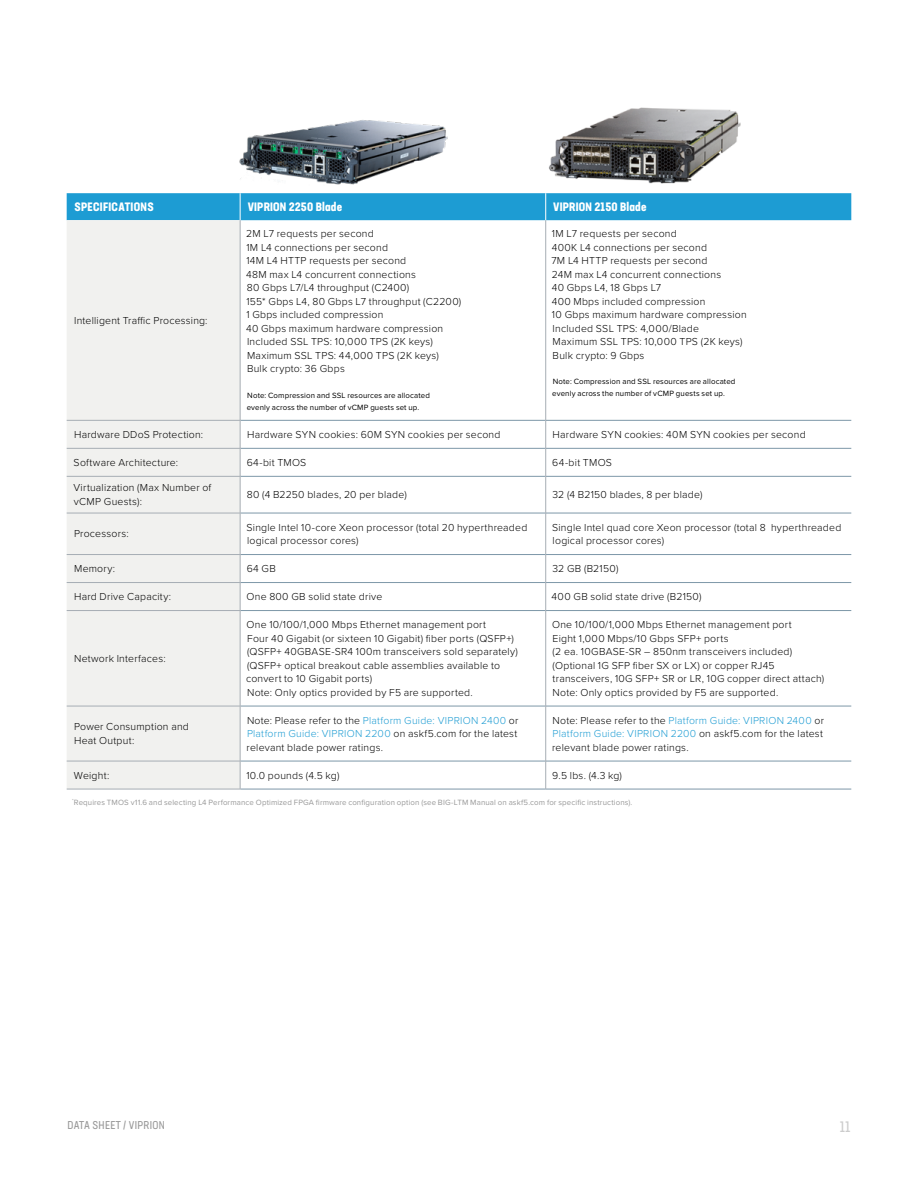
<style>
.page{position:relative;width:918px;height:1188px;background:#fff}
.page>*{position:absolute;margin:0;border:0;box-sizing:border-box;transform-origin:0 0}
.t1{font:condensed 15px "Neusa Next Std";color:#ccc}
.t2{font:700 condensed 12px "Neusa Next Std";letter-spacing:.02em;color:#fff}
.t3{font:condensed 11.25px "Neusa Next Std";letter-spacing:.02em;color:#999}
.t4{font:300 10.5px/13.5px "Proxima Nova";letter-spacing:.02em;color:#000}
.t5{font:7.8px/12px "Proxima Nova";letter-spacing:.015em;color:#000}
.t6{font:7.8px "Proxima Nova";letter-spacing:.015em;color:#999}
.s1{color:#1d9cd3}
</style>
<div class="page">
<img style="left:549px;top:107px;width:192px;height:77px">
<img style="left:239px;top:120px;width:209px;height:65px">
<div style="left:67px;top:220px;width:173px;height:569px;background:#f1f1ef"></div>
<hr style="left:240px;top:420px;width:306px;height:1px;background:#7d97a8">
<hr style="left:546px;top:420px;width:305px;height:1px;background:#7d97a8">
<hr style="left:240px;top:448px;width:306px;height:1px;background:#7d97a8">
<hr style="left:546px;top:448px;width:305px;height:1px;background:#7d97a8">
<hr style="left:240px;top:476px;width:306px;height:1px;background:#7d97a8">
<hr style="left:546px;top:476px;width:305px;height:1px;background:#7d97a8">
<hr style="left:240px;top:513px;width:306px;height:1px;background:#7d97a8">
<hr style="left:546px;top:513px;width:305px;height:1px;background:#7d97a8">
<hr style="left:240px;top:554px;width:306px;height:1px;background:#7d97a8">
<hr style="left:546px;top:554px;width:305px;height:1px;background:#7d97a8">
<hr style="left:240px;top:582px;width:306px;height:1px;background:#7d97a8">
<hr style="left:546px;top:582px;width:305px;height:1px;background:#7d97a8">
<hr style="left:240px;top:610px;width:306px;height:1px;background:#7d97a8">
<hr style="left:546px;top:610px;width:305px;height:1px;background:#7d97a8">
<hr style="left:240px;top:706px;width:306px;height:1px;background:#7d97a8">
<hr style="left:546px;top:706px;width:305px;height:1px;background:#7d97a8">
<hr style="left:240px;top:761px;width:306px;height:1px;background:#7d97a8">
<hr style="left:546px;top:761px;width:305px;height:1px;background:#7d97a8">
<hr style="left:240px;top:789px;width:306px;height:1px;background:#7d97a8">
<hr style="left:546px;top:789px;width:305px;height:1px;background:#7d97a8">
<div style="left:67px;top:193px;width:784px;height:27px;background:#1d9cd3"></div>
<hr style="left:240px;top:220px;width:1px;height:200px;background:#a6adb4">
<hr style="left:545px;top:220px;width:1px;height:200px;background:#a6adb4">
<svg style="left:240px;top:421px;width:1px;height:55px"></svg>
<svg style="left:545px;top:420px;width:1px;height:56px"></svg>
<hr style="left:240px;top:477px;width:1px;height:36px;background:#a6adb4">
<hr style="left:545px;top:476px;width:1px;height:37px;background:#a6adb4">
<hr style="left:240px;top:513px;width:1px;height:41px;background:#a6adb4">
<hr style="left:545px;top:513px;width:1px;height:42px;background:#a6adb4">
<svg style="left:240px;top:555px;width:1px;height:55px"></svg>
<svg style="left:545px;top:555px;width:1px;height:56px"></svg>
<hr style="left:240px;top:611px;width:1px;height:95px;background:#a6adb4">
<hr style="left:545px;top:611px;width:1px;height:95px;background:#a6adb4">
<hr style="left:240px;top:706px;width:1px;height:55px;background:#a6adb4">
<hr style="left:545px;top:706px;width:1px;height:55px;background:#a6adb4">
<svg style="left:240px;top:761px;width:1px;height:28px"></svg>
<svg style="left:545px;top:761px;width:1px;height:28px"></svg>
<hr style="left:67px;top:420px;width:173px;height:1px;background:#a6adb4">
<hr style="left:67px;top:448px;width:173px;height:1px;background:#a6adb4">
<hr style="left:67px;top:476px;width:173px;height:1px;background:#a6adb4">
<hr style="left:67px;top:513px;width:173px;height:1px;background:#a6adb4">
<hr style="left:67px;top:554px;width:173px;height:1px;background:#a6adb4">
<hr style="left:67px;top:582px;width:173px;height:1px;background:#a6adb4">
<hr style="left:67px;top:610px;width:173px;height:1px;background:#a6adb4">
<hr style="left:67px;top:706px;width:173px;height:1px;background:#a6adb4">
<hr style="left:67px;top:761px;width:173px;height:1px;background:#a6adb4">
<hr style="left:67px;top:789px;width:173px;height:1px;background:#a6adb4">
<p class="t2" style="left:75px;top:199px;width:81px">SPECIFICATIONS</p>
<p class="t2" style="left:248px;top:199px;width:96px">VIPRION 2250 Blade</p>
<p class="t2" style="left:553px;top:199px;width:95px">VIPRION 2150 Blade</p>
<p class="t4" style="left:74px;top:313px;width:135px">Intelligent Traffic Processing:</p>
<p class="t4" style="left:246px;top:227px;width:217px">2M L7 requests per second<br>1M L4 connections per second<br>14M L4 HTTP requests per second<br>48M max L4 concurrent connections<br>80 Gbps L7/L4 throughput (C2400)<br>155* Gbps L4, 80 Gbps L7 throughput (C2200)<br>1 Gbps included compression<br>40 Gbps maximum hardware compression<br>Included SSL TPS: 10,000 TPS (2K keys)<br>Maximum SSL TPS: 44,000 TPS (2K keys)<br>Bulk crypto: 36 Gbps</p>
<p class="t5" style="left:247px;top:389px;width:185px">Note: Compression and SSL resources are allocated evenly across the number of vCMP guests set up.</p>
<p class="t4" style="left:551px;top:227px;width:197px">1M L7 requests per second<br>400K L4 connections per second<br>7M L4 HTTP requests per second<br>24M max L4 concurrent connections<br>40 Gbps L4, 18 Gbps L7<br>400 Mbps included compression<br>10 Gbps maximum hardware compression<br>Included SSL TPS: 4,000/Blade<br>Maximum SSL TPS: 10,000 TPS (2K keys)<br>Bulk crypto: 9 Gbps</p>
<p class="t5" style="left:552px;top:375px;width:185px">Note: Compression and SSL resources are allocated evenly across the number of vCMP guests set up.</p>
<p class="t4" style="left:74px;top:427px;width:131px">Hardware DDoS Protection:</p>
<p class="t4" style="left:247px;top:427px;width:255px">Hardware SYN cookies: 60M SYN cookies per second</p>
<p class="t4" style="left:553px;top:427px;width:255px">Hardware SYN cookies: 40M SYN cookies per second</p>
<p class="t4" style="left:74px;top:455px;width:106px">Software Architecture:</p>
<p class="t4" style="left:247px;top:455px;width:61px">64-bit TMOS</p>
<p class="t4" style="left:552px;top:455px;width:61px">64-bit TMOS</p>
<p class="t4" style="left:74px;top:481px;width:139px">Virtualization (Max Number of vCMP Guests):</p>
<p class="t4" style="left:247px;top:487px;width:161px">80 (4 B2250 blades, 20 per blade)</p>
<p class="t4" style="left:552px;top:487px;width:152px">32 (4 B2150 blades, 8 per blade)</p>
<p class="t4" style="left:74px;top:526px;width:56px">Processors:</p>
<p class="t4" style="left:247px;top:520px;width:282px">Single Intel 10-core Xeon processor (total 20 hyperthreaded logical processor cores)</p>
<p class="t4" style="left:552px;top:520px;width:291px">Single Intel quad core Xeon processor (total 8 hyperthreaded logical processor cores)</p>
<p class="t4" style="left:74px;top:561px;width:43px">Memory:</p>
<p class="t4" style="left:247px;top:561px;width:31px">64 GB</p>
<p class="t4" style="left:552px;top:561px;width:68px">32 GB (B2150)</p>
<p class="t4" style="left:74px;top:589px;width:99px">Hard Drive Capacity:</p>
<p class="t4" style="left:246px;top:589px;width:137px">One 800 GB solid state drive</p>
<p class="t4" style="left:552px;top:589px;width:151px">400 GB solid state drive (B2150)</p>
<p class="t4" style="left:74px;top:651px;width:93px">Network Interfaces:</p>
<p class="t4" style="left:246px;top:617px;width:273px">One 10/100/1,000 Mbps Ethernet management port<br>Four 40 Gigabit (or sixteen 10 Gigabit) fiber ports (QSFP+) (QSFP+ 40GBASE-SR4 100m transceivers sold separately) (QSFP+ optical breakout cable assemblies available to convert to 10 Gigabit ports)<br>Note: Only optics provided by F5 are supported.</p>
<p class="t4" style="left:552px;top:617px;width:274px">One 10/100/1,000 Mbps Ethernet management port<br>Eight 1,000 Mbps/10 Gbps SFP+ ports<br>(2 ea. 10GBASE-SR – 850nm transceivers included) (Optional 1G SFP fiber SX or LX) or copper RJ45 transceivers, 10G SFP+ SR or LR, 10G copper direct attach)<br>Note: Only optics provided by F5 are supported.</p>
<p class="t4" style="left:74px;top:720px;width:116px">Power Consumption and<br>Heat Output:</p>
<p class="t4" style="left:247px;top:713px;width:273px;text-align:justify">Note: Please refer to the <span class="s1">Platform Guide: VIPRION 2400</span> or <span class="s1">Platform Guide: VIPRION 2200</span> on askf5.com for the latest relevant blade power ratings.</p>
<p class="t4" style="left:552px;top:713px;width:273px;text-align:justify">Note: Please refer to the <span class="s1">Platform Guide: VIPRION 2400</span> or <span class="s1">Platform Guide: VIPRION 2200</span> on askf5.com for the latest relevant blade power ratings.</p>
<p class="t4" style="left:74px;top:768px;width:37px">Weight:</p>
<p class="t4" style="left:246px;top:768px;width:95px">10.0 pounds (4.5 kg)</p>
<p class="t4" style="left:552px;top:768px;width:71px">9.5 lbs. (4.3 kg)</p>
<p class="t6" style="left:72px;top:796px;width:562px"><sup>*</sup>Requires TMOS v11.6 and selecting L4 Performance Optimized FPGA firmware configuration option (see BIG-LTM Manual on askf5.com for specific instructions).</p>
<p class="t3" style="left:68px;top:1118px;width:99px">DATA SHEET / VIPRION</p>
<h1 class="t1" style="left:840px;top:1117px;width:12px">11</h1>
</div>
